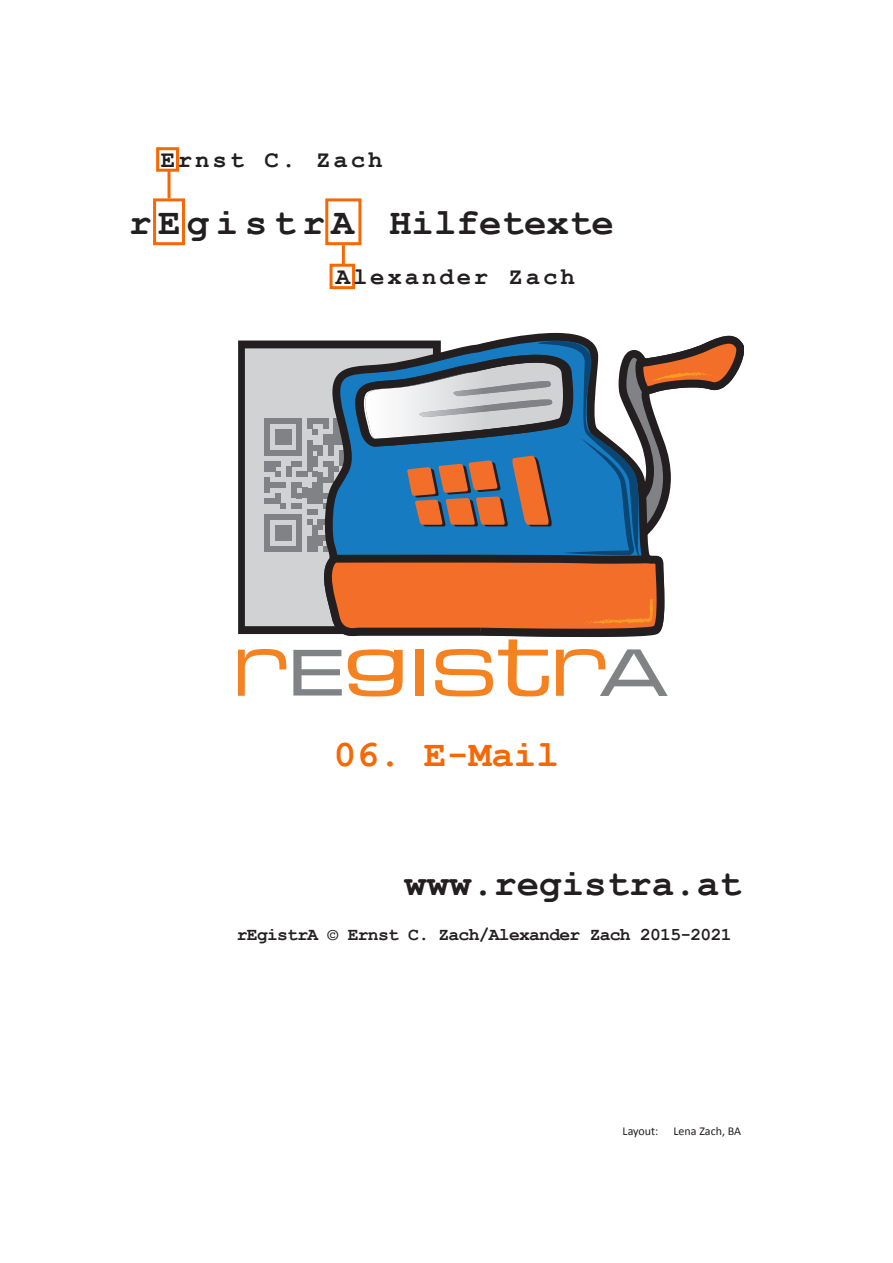
<style>
.page{position:relative;width:893px;height:1263px;background:#fff}
.page>*{position:absolute;margin:0;border:0;box-sizing:border-box;transform-origin:0 0}
.Überschrift_gross_Co{font:700 37.5px "Courier New";color:#231f20}
.Überschrift_gross_Co-2{font:700 37.5px "Courier New";color:#f76704}
.Überschrift_gross_Co-3{font:700 37.5px "Courier New";letter-spacing:.17em;color:#231f20}
.Unterüberschrift_Cou{font:700 24px "Courier New";letter-spacing:.12em;color:#231f20}
.Seitenzahlen_INHA{font:700 18px "Courier New";letter-spacing:-.04em;color:#231f20}
.Anmerkung{font:12px "Calibri";color:#231f20}
</style>
<div class="page">
<svg style="left:238px;top:336px;width:505px;height:360px"></svg>
<div style="left:153px;top:198px;width:32px;height:47px;border:3px solid #f76704"></div>
<div style="left:325px;top:198px;width:36px;height:47px;border:3px solid #f76704"></div>
<hr style="left:168px;top:170px;width:3px;height:28px;background:#f76704">
<hr style="left:342px;top:245px;width:3px;height:20px;background:#f76704">
<div style="left:330px;top:264px;width:25px;height:25px;border:3px solid #f76704"></div>
<div style="left:156px;top:147px;width:23px;height:25px;border:3px solid #f76704"></div>
<p class="Unterüberschrift_Cou" style="left:161px;top:144px;width:223px">Ernst C. Zach</p>
<p class="Überschrift_gross_Co-3" style="left:129px;top:199px;width:226px">rEgistrA</p>
<p class="Überschrift_gross_Co" style="left:389px;top:199px;width:226px">Hilfetexte</p>
<p class="Unterüberschrift_Cou" style="left:336px;top:261px;width:241px">Alexander Zach</p>
<p class="Überschrift_gross_Co-2" style="left:334px;top:731px;width:226px">06. E-Mail</p>
<p class="Überschrift_gross_Co" style="left:404px;top:860px;width:339px">www.registra.at</p>
<p class="Seitenzahlen_INHA" style="left:237px;top:923px;width:496px">rEgistrA © Ernst C. Zach/Alexander Zach 2015-2021</p>
<p class="Anmerkung" style="left:623px;top:1123px;width:37px">Layout:</p>
<p class="Anmerkung" style="left:674px;top:1123px;width:69px">Lena Zach, BA</p>
</div>
